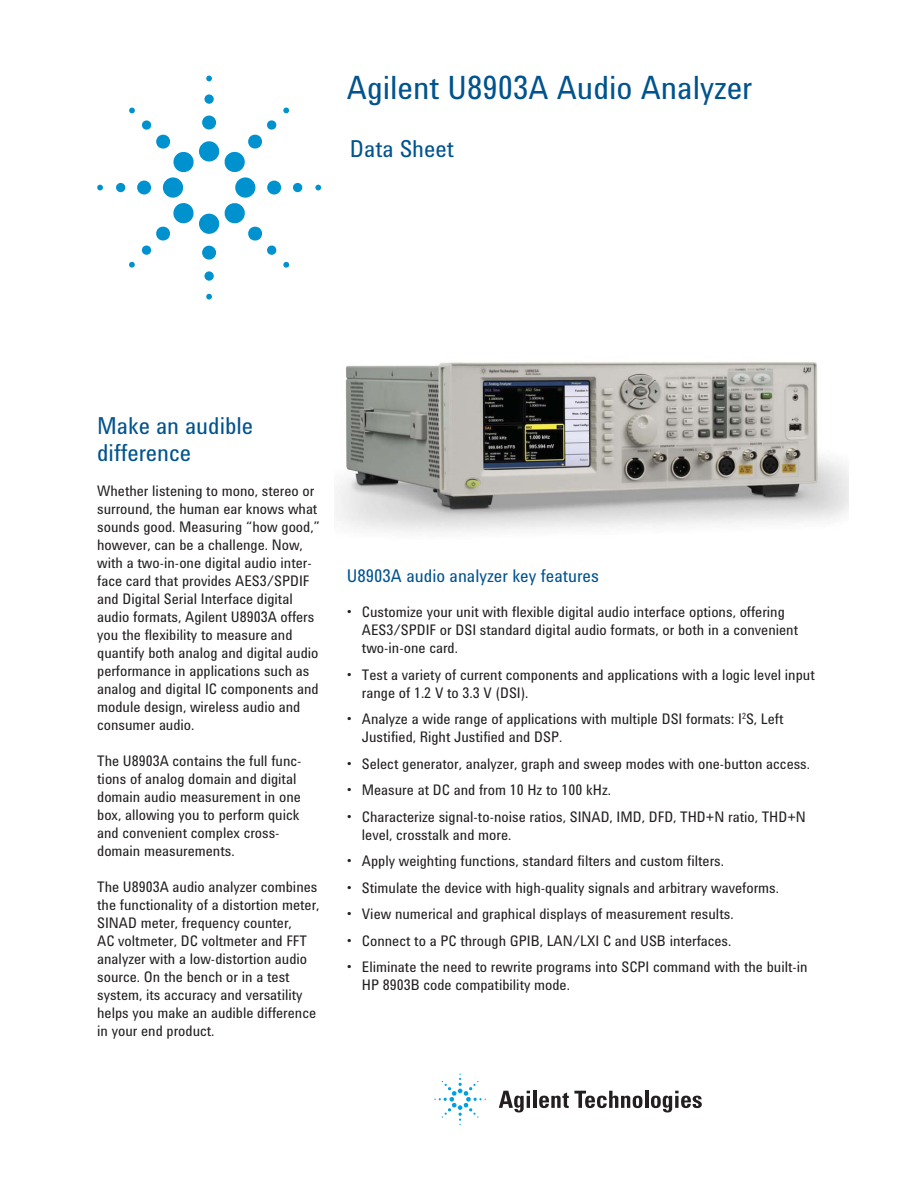
<style>
.page{position:relative;width:918px;height:1188px;background:#fff}
.page>*{position:absolute;margin:0;border:0;box-sizing:border-box;transform-origin:0 0}
.t1{font:33px "Agilent Condensed CFF";color:#00538e}
.t2{font:24px/27px "Agilent Condensed CFF";color:#00538e}
.t3{font:18px "Agilent Condensed CFF";color:#00538e}
.t4{font:15px/18px "Agilent Condensed CFF";color:#231f20}
</style>
<div class="page">
<svg style="left:499px;top:1091px;width:31px;height:21px"></svg>
<hr style="left:533px;top:1091px;width:4px;height:17px;background:#231f20">
<svg style="left:539px;top:1091px;width:103px;height:17px"></svg>
<hr style="left:645px;top:1091px;width:3px;height:17px;background:#231f20">
<svg style="left:651px;top:1091px;width:51px;height:21px"></svg>
<svg style="left:434px;top:1074px;width:52px;height:51px"></svg>
<div style="left:199px;top:141px;width:20px;height:21px;background:#0092cf;border-radius:50%"></div>
<div style="left:202px;top:116px;width:14px;height:14px;background:#0092cf;border-radius:50%"></div>
<svg style="left:204px;top:94px;width:10px;height:10px"></svg>
<svg style="left:206px;top:76px;width:6px;height:5px"></svg>
<div style="left:235px;top:177px;width:20px;height:21px;background:#0092cf;border-radius:50%"></div>
<div style="left:267px;top:181px;width:14px;height:14px;background:#0092cf;border-radius:50%"></div>
<div style="left:293px;top:183px;width:9px;height:9px;background:#0092cf;border-radius:50%"></div>
<svg style="left:315px;top:185px;width:6px;height:5px"></svg>
<div style="left:199px;top:214px;width:20px;height:20px;background:#0092cf;border-radius:50%"></div>
<div style="left:202px;top:246px;width:14px;height:14px;background:#0092cf;border-radius:50%"></div>
<svg style="left:204px;top:271px;width:10px;height:10px"></svg>
<svg style="left:206px;top:294px;width:6px;height:6px"></svg>
<div style="left:163px;top:177px;width:20px;height:21px;background:#0092cf;border-radius:50%"></div>
<div style="left:137px;top:181px;width:14px;height:14px;background:#0092cf;border-radius:50%"></div>
<div style="left:116px;top:183px;width:9px;height:9px;background:#0092cf;border-radius:50%"></div>
<svg style="left:97px;top:185px;width:6px;height:5px"></svg>
<svg style="left:224px;top:120px;width:53px;height:52px"></svg>
<svg style="left:283px;top:107px;width:6px;height:7px"></svg>
<svg style="left:224px;top:203px;width:53px;height:52px"></svg>
<svg style="left:283px;top:262px;width:6px;height:6px"></svg>
<svg style="left:141px;top:203px;width:53px;height:52px"></svg>
<svg style="left:129px;top:262px;width:6px;height:6px"></svg>
<svg style="left:142px;top:120px;width:52px;height:52px"></svg>
<svg style="left:129px;top:107px;width:6px;height:7px"></svg>
<img style="left:334px;top:362px;width:514px;height:170px">
<h1 class="t1" style="left:347px;top:75px;width:407px">Agilent U8903A Audio Analyzer</h1>
<h2 class="t2" style="left:350px;top:138px;width:106px">Data Sheet</h2>
<h2 class="t2" style="left:97px;top:414px;width:158px">Make an audible difference</h2>
<p class="t4" style="left:97px;top:483px;width:225px">Whether listening to mono, stereo or surround, the human ear knows what sounds good. Measuring “how good,” however, can be a challenge. Now, with a two-in-one digital audio inter&shy;face card that provides AES3/SPDIF and Digital Serial Interface digital audio formats, Agilent U8903A offers you the flexibility to measure and quantify both analog and digital audio performance in applications such as analog and digital IC components and module design, wireless audio and consumer audio.</p>
<p class="t4" style="left:97px;top:753px;width:206px">The U8903A contains the full func&shy;tions of analog domain and digital domain audio measurement in one box, allowing you to perform quick and convenient complex cross&shy;domain measurements.</p>
<p class="t4" style="left:97px;top:879px;width:224px">The U8903A audio analyzer combines the functionality of a distortion meter, SINAD meter, frequency counter,<br>AC voltmeter, DC voltmeter and FFT analyzer with a low-distortion audio source. On the bench or in a test system, its accuracy and versatility helps you make an audible difference in your end product.</p>
<p class="t3" style="left:347px;top:569px;width:253px">U8903A audio analyzer key features</p>
<p class="t4" style="left:362px;top:605px;width:438px;text-indent:-15px">• Customize your unit with flexible digital audio interface options, offering<br>AES3/SPDIF or DSI standard digital audio formats, or both in a convenient two-in-one card.</p>
<p class="t4" style="left:362px;top:667px;width:454px;text-indent:-15px">• Test a variety of current components and applications with a logic level input range of 1.2 V to 3.3 V (DSI).</p>
<p class="t4" style="left:362px;top:712px;width:423px;text-indent:-15px">• Analyze a wide range of applications with multiple DSI formats: I<sup>2</sup>S, Left<br>Justified, Right Justified and DSP.</p>
<p class="t4" style="left:347px;top:756px;width:465px">• Select generator, analyzer, graph and sweep modes with one-button access.</p>
<p class="t4" style="left:347px;top:783px;width:266px">• Measure at DC and from 10 Hz to 100 kHz.</p>
<p class="t4" style="left:362px;top:809px;width:446px;text-indent:-15px">• Characterize signal-to-noise ratios, SINAD, IMD, DFD, THD+N ratio, THD+N level, crosstalk and more.</p>
<p class="t4" style="left:347px;top:854px;width:379px">• Apply weighting functions, standard filters and custom filters.</p>
<p class="t4" style="left:347px;top:880px;width:434px">• Stimulate the device with high-quality signals and arbitrary waveforms.</p>
<p class="t4" style="left:347px;top:907px;width:388px">• View numerical and graphical displays of measurement results.</p>
<p class="t4" style="left:347px;top:933px;width:386px">• Connect to a PC through GPIB, LAN/LXI C and USB interfaces.</p>
<p class="t4" style="left:362px;top:960px;width:447px;text-indent:-15px">• Eliminate the need to rewrite programs into SCPI command with the built-in<br>HP 8903B code compatibility mode.</p>
</div>
